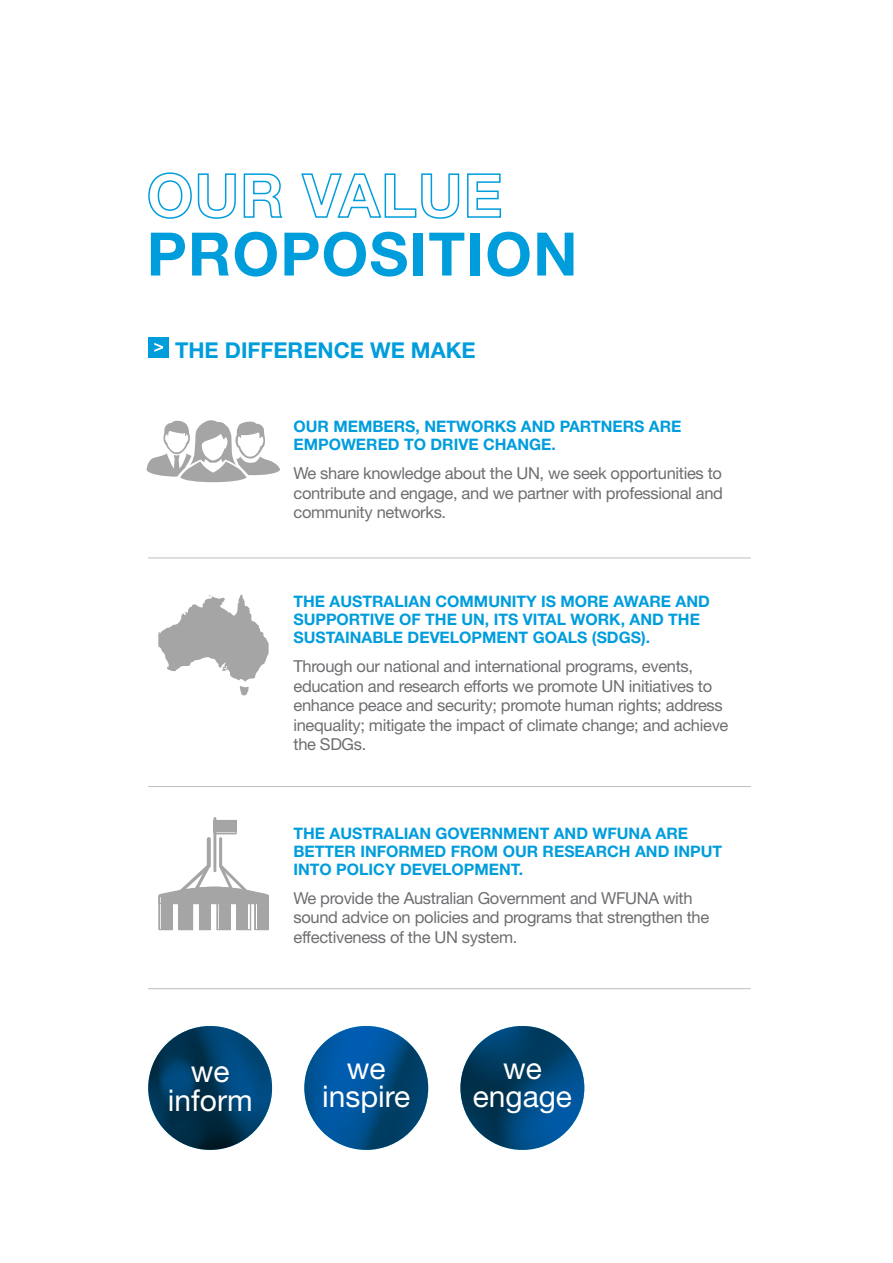
<style>
.page{position:relative;width:893px;height:1263px;background:#fff}
.page>*{position:absolute;margin:0;border:0;box-sizing:border-box;transform-origin:0 0}
.t1{font:700 60px "Helvetica Neue";letter-spacing:.02em;color:#009ddc}
.t2{font:30px/28.5px "Helvetica Neue";color:#fff;text-align:center}
.t3{font:700 21.9px "Helvetica Neue";color:#009ddc}
.t4{font:16.5px/19.5px "Helvetica Neue";letter-spacing:-.02em;color:#6d6e71}
.t5{font:700 15.9px/18px "Helvetica Neue";color:#009ddc}
</style>
<div class="page">
<svg style="left:148px;top:172px;width:88px;height:47px"></svg>
<svg style="left:243px;top:173px;width:40px;height:45px"></svg>
<svg style="left:301px;top:173px;width:159px;height:46px"></svg>
<svg style="left:467px;top:173px;width:35px;height:45px"></svg>
<svg style="left:147px;top:420px;width:133px;height:63px"></svg>
<svg style="left:158px;top:595px;width:111px;height:100px"></svg>
<svg style="left:158px;top:817px;width:111px;height:113px"></svg>
<div style="left:148px;top:337px;width:21px;height:21px;background:#009ddc"></div>
<svg style="left:154px;top:343px;width:9px;height:9px"></svg>
<hr style="left:148px;top:557px;width:603px;height:1px;background:#bcbec0">
<hr style="left:148px;top:786px;width:603px;height:1px;background:#bcbec0">
<hr style="left:148px;top:988px;width:603px;height:1px;background:#bcbec0">
<img style="left:148px;top:1026px;width:124px;height:124px">
<img style="left:304px;top:1026px;width:124px;height:124px">
<img style="left:460px;top:1026px;width:124px;height:124px">
<h1 class="t1" style="left:147px;top:217px;width:432px">PROPOSITION</h1>
<h3 class="t3" style="left:175px;top:336px;width:302px">THE DIFFERENCE WE MAKE</h3>
<p class="t5" style="left:293px;top:417px;width:389px">OUR MEMBERS, NETWORKS AND PARTNERS ARE<br>EMPOWERED TO DRIVE CHANGE.</p>
<p class="t4" style="left:293px;top:463px;width:431px;text-align:justify">We share knowledge about the UN, we seek opportunities to contribute and engage, and we partner with professional and community networks.</p>
<p class="t5" style="left:293px;top:592px;width:418px">THE AUSTRALIAN COMMUNITY IS MORE AWARE AND<br>SUPPORTIVE OF THE UN, ITS VITAL WORK, AND THE<br>SUSTAINABLE DEVELOPMENT GOALS (SDGS).</p>
<p class="t4" style="left:293px;top:656px;width:436px">Through our national and international programs, events, education and research efforts we promote UN initiatives to enhance peace and security; promote human rights; address inequality; mitigate the impact of climate change; and achieve the SDGs.</p>
<p class="t5" style="left:293px;top:824px;width:430px">THE AUSTRALIAN GOVERNMENT AND WFUNA ARE<br>BETTER INFORMED FROM OUR RESEARCH AND INPUT<br>INTO POLICY DEVELOPMENT.</p>
<p class="t4" style="left:293px;top:888px;width:417px">We provide the Australian Government and WFUNA with sound advice on policies and programs that strengthen the effectiveness of the UN system.</p>
<h2 class="t2" style="left:168px;top:1057px;width:86px">we inform</h2>
<h2 class="t2" style="left:322px;top:1053px;width:90px">we inspire</h2>
<h2 class="t2" style="left:473px;top:1053px;width:101px">we engage</h2>
</div>
